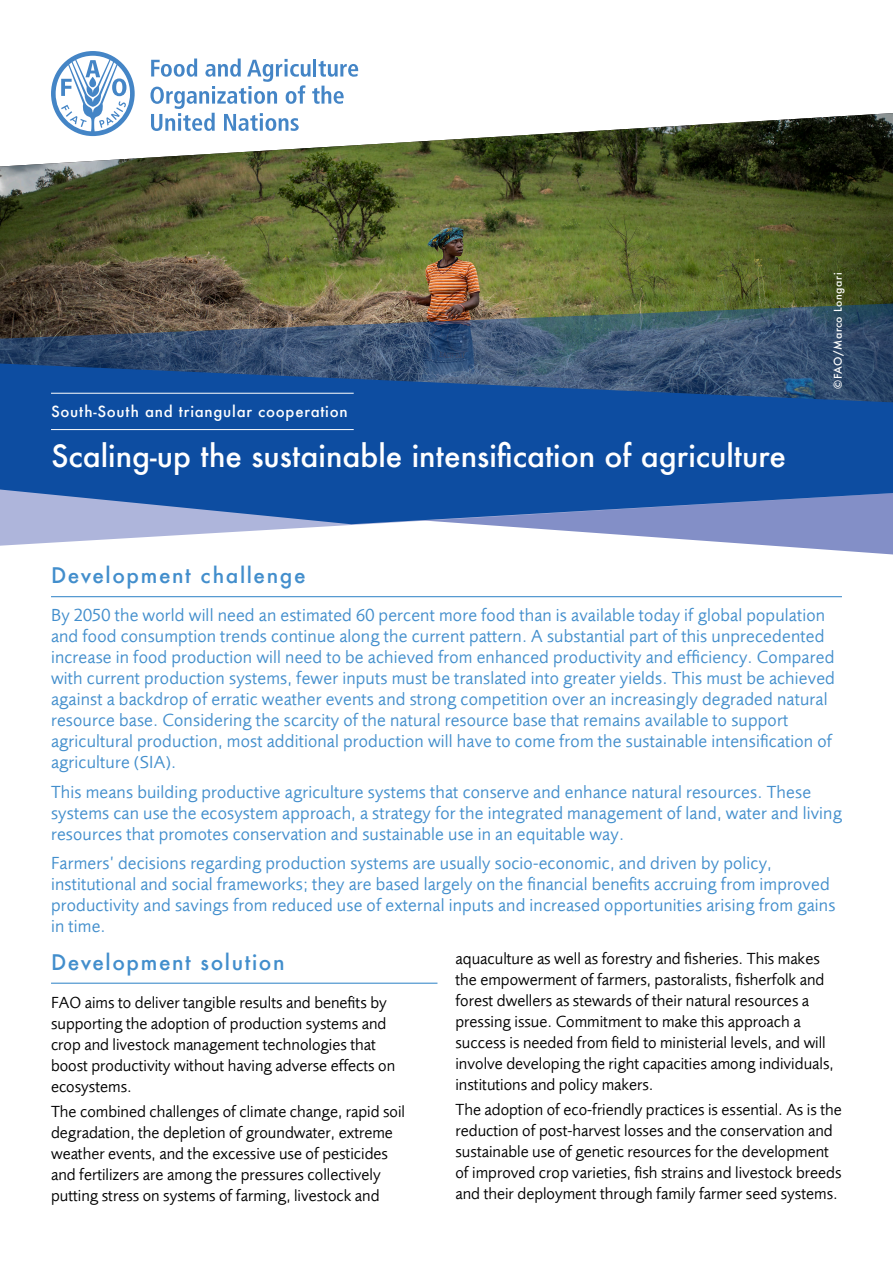
<style>
.page{position:relative;width:893px;height:1263px;background:#fff}
.page>*{position:absolute;margin:0;border:0;box-sizing:border-box;transform-origin:0 0}
.t1{font:500 30px "Futura";color:#fff}
.Headings{font:500 21px "Futura";letter-spacing:.075em;color:#428ecc}
.Body-blue{font:18px/21px "Bk Foundry Sans Normal";letter-spacing:.01em;color:#428ecc}
.Body-black{font:16.5px/21px "Bk Foundry Sans Normal";color:#000}
._1_TITLE{font:500 15px "Futura";letter-spacing:.05em;color:#fff}
.Copyrights{font:500 10.5px "Futura";letter-spacing:.05em;color:#fff}
</style>
<div class="page">
<img style="left:0;top:113px;width:893px;height:190px">
<img style="left:0;top:303px;width:893px;height:60px">
<svg style="left:777px;top:546px;width:116px;height:8px"></svg>
<svg style="left:0;top:524px;width:893px;height:22px"></svg>
<svg style="left:0;top:363px;width:893px;height:161px;fill:#0d4da1"></svg>
<svg style="left:51px;top:51px;width:84px;height:85px"></svg>
<svg style="left:150px;top:59px;width:208px;height:72px"></svg>
<hr style="left:51px;top:596px;width:791px;height:1px;background:#428ecc">
<hr style="left:51px;top:983px;width:386px;height:1px;background:#428ecc">
<hr style="left:51px;top:393px;width:303px;height:1px;background:#fff">
<hr style="left:51px;top:429px;width:303px;height:1px;background:#fff">
<p class="_1_TITLE" style="left:51px;top:401px;width:298px">South-South and triangular cooperation</p>
<p class="t1" style="left:51px;top:436px;width:736px">Scaling-up the sustainable intensification of agriculture</p>
<p class="Copyrights" style="left:831px;top:389px;width:117px;rotate:-90deg">©FAO/Marco Longari</p>
<p class="Headings" style="left:51px;top:561px;width:256px">Development challenge</p>
<p class="Body-blue" style="left:51px;top:605px;width:785px">By 2050 the world will need an estimated 60 percent more food than is available today if global population and food consumption trends continue along the current pattern. A substantial part of this unprecedented increase in food production will need to be achieved from enhanced productivity and efficiency. Compared with current production systems, fewer inputs must be translated into greater yields. This must be achieved against a backdrop of erratic weather events and strong competition over an increasingly degraded natural resource base. Considering the scarcity of the natural resource base that remains available to support agricultural production, most additional production will have to come from the sustainable intensification of agriculture (SIA).</p>
<p class="Body-blue" style="left:51px;top:782px;width:792px">This means building productive agriculture systems that conserve and enhance natural resources. These systems can use the ecosystem approach, a strategy for the integrated management of land, water and living resources that promotes conservation and sustainable use in an equitable way.</p>
<p class="Body-blue" style="left:51px;top:853px;width:786px">Farmers’ decisions regarding production systems are usually socio-economic, and driven by policy, institutional and social frameworks; they are based largely on the financial benefits accruing from improved productivity and savings from reduced use of external inputs and increased opportunities arising from gains in time.</p>
<p class="Headings" style="left:51px;top:948px;width:235px">Development solution</p>
<p class="Body-black" style="left:51px;top:992px;width:346px">FAO aims to deliver tangible results and benefits by supporting the adoption of production systems and crop and livestock management technologies that boost productivity without having adverse effects on ecosystems.</p>
<p class="Body-black" style="left:51px;top:1101px;width:356px">The combined challenges of climate change, rapid soil degradation, the depletion of groundwater, extreme weather events, and the excessive use of pesticides and fertilizers are among the pressures collectively putting stress on systems of farming, livestock and</p>
<p class="Body-black" style="left:455px;top:948px;width:380px">aquaculture as well as forestry and fisheries. This makes the empowerment of farmers, pastoralists, fisherfolk and forest dwellers as stewards of their natural resources a pressing issue. Commitment to make this approach a success is needed from field to ministerial levels, and will involve developing the right capacities among individuals, institutions and policy makers.</p>
<p class="Body-black" style="left:455px;top:1099px;width:388px">The adoption of eco-friendly practices is essential. As is the reduction of post-harvest losses and the conservation and sustainable use of genetic resources for the development of improved crop varieties, fish strains and livestock breeds and their deployment through family farmer seed systems.</p>
</div>
